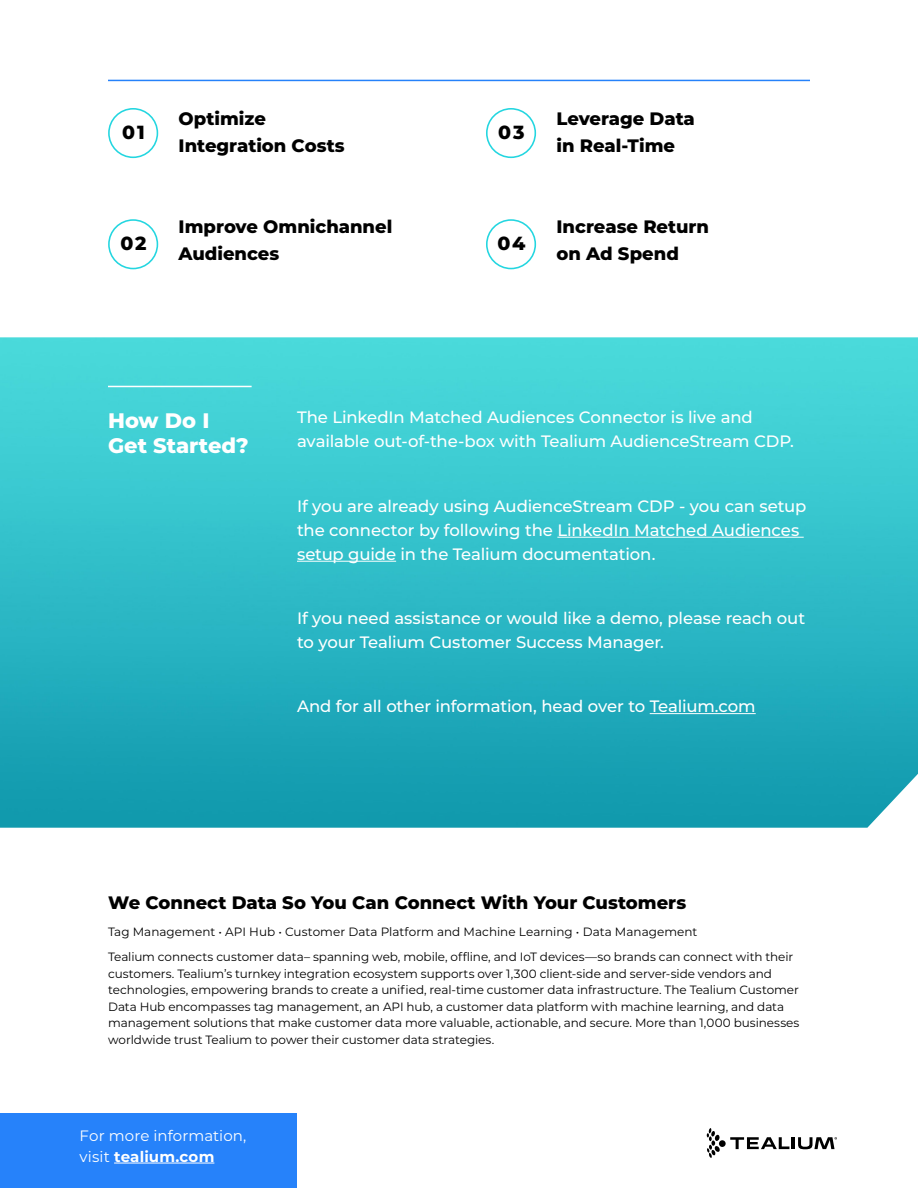
<style>
.page{position:relative;width:918px;height:1188px;background:#fff}
.page>*{position:absolute;margin:0;border:0;box-sizing:border-box;transform-origin:0 0}
.t1{font:800 21px/25.2px "Montserrat";color:#fff}
.t2{font:800 19.05px "Montserrat";letter-spacing:.1em;color:#000}
.t3{font:800 18px/27px "Montserrat";color:#000}
.t4{font:500 16.5px/24px "Montserrat";letter-spacing:-.01em;color:#fff}
.t5{font:15px "Montserrat";letter-spacing:.005em;color:#fff}
.t6{font:700 15px "Montserrat";letter-spacing:.01em;color:#fff}
.t7{font:12px/16.5px "Montserrat";letter-spacing:-.005em;color:#000}
.s1{font-weight:400}
</style>
<div class="page">
<div style="left:719px;top:1140px;width:7px;height:7px;background:#000;border-radius:50%"></div>
<svg style="left:707px;top:1128px;width:13px;height:30px"></svg>
<svg style="left:730px;top:1137px;width:107px;height:12px"></svg>
<div style="left:0;top:1113px;width:297px;height:75px;background:#2682fa"></div>
<hr style="left:114px;top:1163px;width:100px;height:1px;background:#fff">
<hr style="left:108px;top:80px;width:702px;height:1px;background:#2682fa">
<div style="left:108px;top:108px;width:50px;height:50px;border:2px solid #24d6e0;border-radius:50%"></div>
<div style="left:108px;top:219px;width:50px;height:50px;border:2px solid #24d6e0;border-radius:50%"></div>
<div style="left:486px;top:219px;width:50px;height:50px;border:2px solid #24d6e0;border-radius:50%"></div>
<div style="left:486px;top:108px;width:50px;height:50px;border:2px solid #24d6e0;border-radius:50%"></div>
<img style="left:0;top:337px;width:918px;height:491px">
<hr style="left:108px;top:386px;width:144px;height:1px;background:#fff">
<hr style="left:557px;top:537px;width:247px;height:1px;background:#fff">
<hr style="left:297px;top:561px;width:99px;height:1px;background:#fff">
<hr style="left:650px;top:713px;width:106px;height:1px;background:#fff">
<p class="t2" style="left:122px;top:118px;width:24px">01</p>
<p class="t3" style="left:179px;top:105px;width:168px">Optimize<br>Integration Costs</p>
<p class="t2" style="left:498px;top:118px;width:28px">03</p>
<p class="t3" style="left:179px;top:213px;width:215px">Improve Omnichannel<br>Audiences</p>
<p class="t2" style="left:120px;top:229px;width:28px">02</p>
<p class="t2" style="left:497px;top:229px;width:30px">04</p>
<p class="t3" style="left:556px;top:105px;width:140px">Leverage Data</p>
<p class="t3" style="left:556px;top:132px;width:120px">in Real-Time</p>
<p class="t3" style="left:556px;top:213px;width:154px">Increase Return</p>
<p class="t3" style="left:556px;top:240px;width:124px">on Ad Spend</p>
<p class="t1" style="left:108px;top:407px;width:142px">How Do I<br>Get Started?</p>
<p class="t4" style="left:297px;top:405px;width:498px">The LinkedIn Matched Audiences Connector is live and available out-of-the-box with Tealium AudienceStream CDP.</p>
<p class="t4" style="left:297px;top:493px;width:511px">If you are already using AudienceStream CDP - you can setup the connector by following the LinkedIn Matched Audiences setup guide in the Tealium documentation.</p>
<p class="t4" style="left:297px;top:605px;width:510px">If you need assistance or would like a demo, please reach out to your Tealium Customer Success Manager.</p>
<p class="t4" style="left:297px;top:693px;width:460px">And for all other information, head over to Tealium.com</p>
<p class="t3" style="left:108px;top:888px;width:580px">We Connect Data So You Can Connect With Your Customers</p>
<p class="t7" style="left:108px;top:923px;width:591px">Tag Management • API Hub • Customer Data Platform and Machine Learning • Data Management</p>
<p class="t7" style="left:108px;top:948px;width:693px">Tealium connects customer data– spanning web, mobile, offline, and IoT devices—so brands can connect with their customers. Tealium’s turnkey integration ecosystem supports over 1,300 client-side and server-side vendors and technologies, empowering brands to create a unified, real-time customer data infrastructure. The Tealium Customer Data Hub encompasses tag management, an API hub, a customer data platform with machine learning, and data management solutions that make customer data more valuable, actionable, and secure. More than 1,000 businesses worldwide trust Tealium to power their customer data strategies.</p>
<p class="t5" style="left:80px;top:1125px;width:168px">For more information,</p>
<p class="t6" style="left:80px;top:1145px;width:136px"><span class="s1">visit</span> tealium.com</p>
</div>
